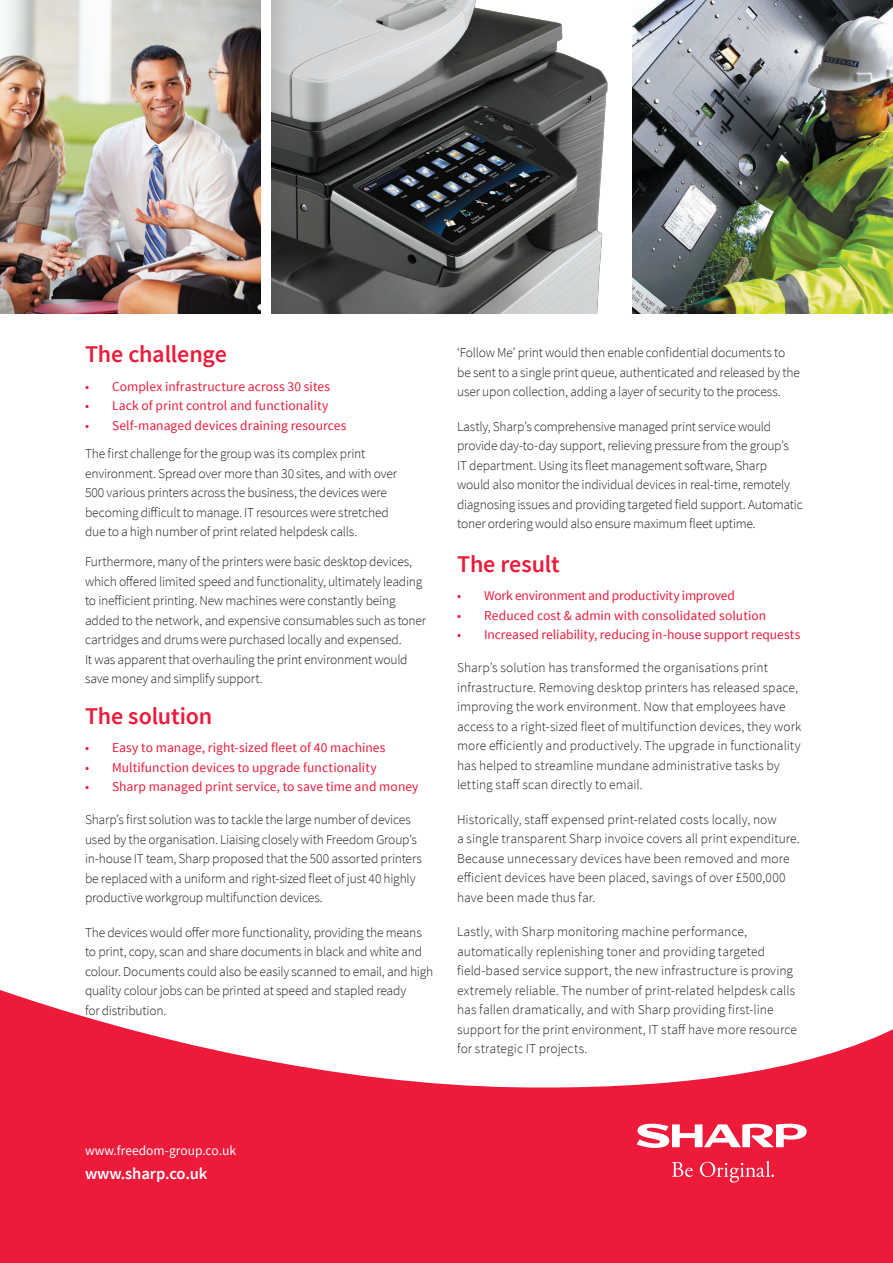
<style>
.page{position:relative;width:893px;height:1263px;background:#fff}
.page>*{position:absolute;margin:0;border:0;box-sizing:border-box;transform-origin:0 0}
.t1{font:600 24px "Source Sans Pro";letter-spacing:-.005em;color:#ed1a3a}
.t2{font:600 16.5px "Source Sans Pro";letter-spacing:-.005em;color:#fff}
.t3{font:300 13.5px/19.5px "Source Sans Pro";letter-spacing:-.005em;color:#231f20}
.t4{font:13.5px "Source Sans Pro";letter-spacing:.005em;color:#ed1a3a}
.t5{font:13.5px "Source Sans Pro";letter-spacing:-.015em;color:#ed1a3a}
.t6{font:13.5px "Source Sans Pro";color:#fff}
</style>
<div class="page">
<svg style="left:0;top:990px;width:893px;height:273px;fill:#ed1a3a"></svg>
<svg style="left:672px;top:1162px;width:21px;height:15px"></svg>
<svg style="left:700px;top:1161px;width:74px;height:21px;background:#f0435d"></svg>
<svg style="left:637px;top:1123px;width:171px;height:25px"></svg>
<img style="left:0;top:0;width:261px;height:313px">
<img style="left:632px;top:0;width:261px;height:313px">
<img style="left:271px;top:0;width:337px;height:313px">
<h1 class="t1" style="left:85px;top:339px;width:143px">The challenge</h1>
<p class="t4" style="left:85px;top:378px;width:247px">• Complex infrastructure across 30 sites</p>
<p class="t4" style="left:85px;top:398px;width:245px">• Lack of print control and functionality</p>
<p class="t4" style="left:85px;top:417px;width:263px">• Self-managed devices draining resources</p>
<p class="t3" style="left:85px;top:444px;width:314px">The first challenge for the group was its complex print environment. Spread over more than 30 sites, and with over 500 various printers across the business, the devices were becoming difficult to manage. IT resources were stretched due to a high number of print related helpdesk calls.</p>
<p class="t3" style="left:85px;top:552px;width:343px">Furthermore, many of the printers were basic desktop devices, which offered limited speed and functionality, ultimately leading to inefficient printing. New machines were constantly being added to the network, and expensive consumables such as toner cartridges and drums were purchased locally and expensed.<br>It was apparent that overhauling the print environment would save money and simplify support.</p>
<h1 class="t1" style="left:85px;top:701px;width:129px">The solution</h1>
<p class="t4" style="left:85px;top:739px;width:302px">• Easy to manage, right-sized fleet of 40 machines</p>
<p class="t4" style="left:85px;top:759px;width:293px">• Multifunction devices to upgrade functionality</p>
<p class="t4" style="left:85px;top:778px;width:335px">• Sharp managed print service, to save time and money</p>
<p class="t3" style="left:85px;top:810px;width:338px">Sharp’s first solution was to tackle the large number of devices used by the organisation. Liaising closely with Freedom Group’s in-house IT team, Sharp proposed that the 500 assorted printers be replaced with a uniform and right-sized fleet of just 40 highly productive workgroup multifunction devices.</p>
<p class="t3" style="left:85px;top:923px;width:350px">The devices would offer more functionality, providing the means to print, copy, scan and share documents in black and white and colour. Documents could also be easily scanned to email, and high quality colour jobs can be printed at speed and stapled ready<br>for distribution.</p>
<p class="t3" style="left:457px;top:343px;width:344px">‘Follow Me’ print would then enable confidential documents to be sent to a single print queue, authenticated and released by the user upon collection, adding a layer of security to the process.</p>
<p class="t3" style="left:457px;top:417px;width:347px">Lastly, Sharp’s comprehensive managed print service would provide day-to-day support, relieving pressure from the group’s<br>IT department. Using its fleet management software, Sharp would also monitor the individual devices in real-time, remotely diagnosing issues and providing targeted field support. Automatic toner ordering would also ensure maximum fleet uptime.</p>
<h1 class="t1" style="left:457px;top:549px;width:104px">The result</h1>
<p class="t5" style="left:457px;top:587px;width:279px">• Work environment and productivity improved</p>
<p class="t4" style="left:457px;top:607px;width:311px">• Reduced cost &amp; admin with consolidated solution</p>
<p class="t4" style="left:457px;top:626px;width:345px">• Increased reliability, reducing in-house support requests</p>
<p class="t3" style="left:457px;top:658px;width:346px">Sharp’s solution has transformed the organisations print infrastructure. Removing desktop printers has released space, improving the work environment. Now that employees have access to a right-sized fleet of multifunction devices, they work more efficiently and productively. The upgrade in functionality has helped to streamline mundane administrative tasks by letting staff scan directly to email.</p>
<p class="t3" style="left:457px;top:810px;width:344px">Historically, staff expensed print-related costs locally, now<br>a single transparent Sharp invoice covers all print expenditure.<br>Because unnecessary devices have been removed and more efficient devices have been placed, savings of over £500,000 have been made thus far.</p>
<p class="t3" style="left:457px;top:922px;width:341px">Lastly, with Sharp monitoring machine performance, automatically replenishing toner and providing targeted field-based service support, the new infrastructure is proving extremely reliable. The number of print-related helpdesk calls has fallen dramatically, and with Sharp providing first-line support for the print environment, IT staff have more resource for strategic IT projects.</p>
<p class="t6" style="left:85px;top:1142px;width:153px">www.freedom-group.co.uk</p>
<p class="t2" style="left:85px;top:1163px;width:124px">www.sharp.co.uk</p>
</div>
